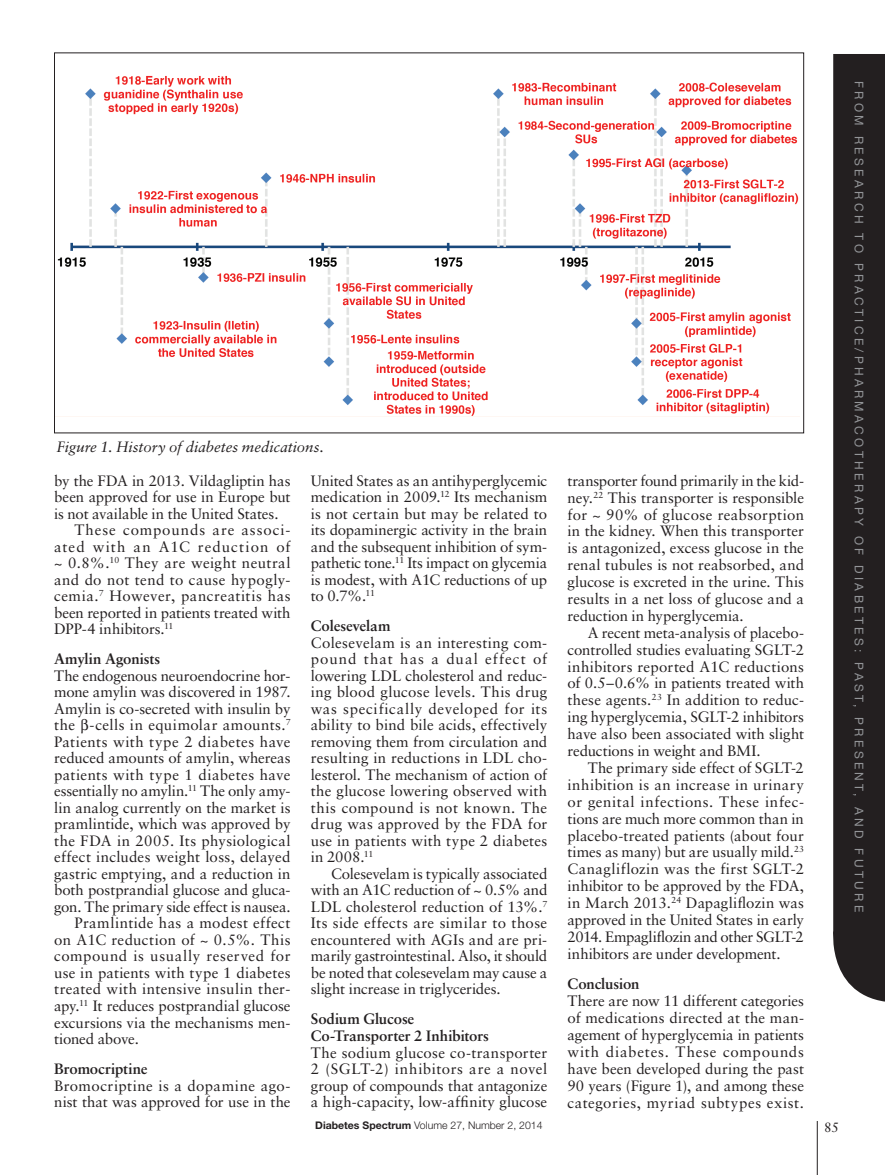
<style>
.page{position:relative;width:885px;height:1175px;background:#fff}
.page>*{position:absolute;margin:0;border:0;box-sizing:border-box;transform-origin:0 0}
._3-RTP_1st_Paragraph{font:15px/16.5px "Sabon LT Std";color:#231f20;text-align:justify}
._3-RTP_2nd_Paragraph{font:15px/16.5px "Sabon LT Std";letter-spacing:-.01em;color:#231f20;text-align:justify}
._1-Subhead-1{font:700 15px/16.5px "Sabon LT Std";letter-spacing:-.005em;color:#231f20}
._5-Figure_caption{font:italic 15px "Sabon LT Std";color:#231f20}
.t1{font:13.5px "Sabon LT Std";color:#231f20}
.t2{font:12px "Helvetica Neue";letter-spacing:.28em;color:#939598}
.t3{font:300 10.5px "Helvetica Neue LT Std";color:#231f20}
.s1{font-weight:700}
</style>
<div class="page">
<hr style="left:816px;top:1120px;width:1px;height:54px;background:#231f20">
<svg style="left:833px;top:54px;width:51px;height:948px;background:#292526"></svg>
<img style="left:57px;top:75px;width:742px;height:341px">
<p class="_5-Figure_caption" style="left:56px;top:438px;width:269px">Figure 1. History of diabetes medications.</p>
<p class="_3-RTP_1st_Paragraph" style="left:54px;top:472px;width:238px">by the FDA in 2013. Vildagliptin has been approved for use in Europe but is not available in the United States.</p>
<p class="_3-RTP_2nd_Paragraph" style="left:54px;top:521px;width:238px;text-indent:20px">These compounds are associ&shy;ated with an A1C reduction of ~ 0.8%.<sup>10</sup> They are weight neutral and do not tend to cause hypogly&shy;cemia.<sup>7</sup> However, pancreatitis has been reported in patients treated with DPP-4 inhibitors.<sup>11</sup></p>
<p class="_1-Subhead-1" style="left:54px;top:650px;width:108px">Amylin Agonists</p>
<p class="_3-RTP_1st_Paragraph" style="left:54px;top:667px;width:238px">The endogenous neuroendocrine hor&shy;mone amylin was discovered in 1987.<br>Amylin is co-secreted with insulin by the -cells in equimolar amounts.<sup>7<br></sup>Patients with type 2 diabetes have reduced amounts of amylin, whereas patients with type 1 diabetes have essentially no amylin.<sup>11</sup> The only amy&shy;lin analog currently on the market is pramlintide, which was approved by the FDA in 2005. Its physiological effect includes weight loss, delayed gastric emptying, and a reduction in both postprandial glucose and gluca&shy;gon. The primary side effect is nausea.</p>
<p class="_3-RTP_2nd_Paragraph" style="left:54px;top:914px;width:238px;text-indent:20px">Pramlintide has a modest effect on A1C reduction of ~ 0.5%. This compound is usually reserved for use in patients with type 1 diabetes treated with intensive insulin ther&shy;apy.<sup>11</sup> It reduces postprandial glucose excursions via the mechanisms men&shy;tioned above.</p>
<p class="_1-Subhead-1" style="left:54px;top:1060px;width:95px">Bromocriptine</p>
<p class="_3-RTP_1st_Paragraph" style="left:54px;top:1076px;width:238px">Bromocriptine is a dopamine ago&shy;nist that was approved for use in the</p>
<p class="_3-RTP_1st_Paragraph" style="left:311px;top:472px;width:238px">United States as an antihyperglycemic medication in 2009.<sup>12</sup> Its mechanism is not certain but may be related to its dopaminergic activity in the brain and the subsequent inhibition of sym&shy;pathetic tone.<sup>11</sup> Its impact on glycemia is modest, with A1C reductions of up to 0.7%.<sup>11</sup></p>
<p class="_1-Subhead-1" style="left:311px;top:617px;width:81px">Colesevelam</p>
<p class="_3-RTP_1st_Paragraph" style="left:311px;top:634px;width:238px">Colesevelam is an interesting com&shy;pound that has a dual effect of lowering LDL cholesterol and reduc&shy;ing blood glucose levels. This drug was specifically developed for its ability to bind bile acids, effectively removing them from circulation and resulting in reductions in LDL cho&shy;lesterol. The mechanism of action of the glucose lowering observed with this compound is not known. The drug was approved by the FDA for use in patients with type 2 diabetes in 2008.<sup>11</sup></p>
<p class="_3-RTP_2nd_Paragraph" style="left:311px;top:865px;width:238px;text-indent:20px">Colesevelam is typically associated with an A1C reduction of ~ 0.5% and LDL cholesterol reduction of 13%.<sup>7<br></sup>Its side effects are similar to those encountered with AGIs and are pri&shy;marily gastrointestinal. Also, it should be noted that colesevelam may cause a slight increase in triglycerides.</p>
<p class="_1-Subhead-1" style="left:311px;top:1010px;width:180px">Sodium Glucose<br>Co-Transporter 2 Inhibitors</p>
<p class="_3-RTP_1st_Paragraph" style="left:311px;top:1043px;width:238px">The sodium glucose co-transporter 2 (SGLT-2) inhibitors are a novel group of compounds that antagonize a high-capacity, low-affinity glucose</p>
<p class="_3-RTP_1st_Paragraph" style="left:567px;top:472px;width:238px;line-height:17px">transporter found primarily in the kid&shy;ney.<sup>22</sup> This transporter is responsible for ~ 90% of glucose reabsorption in the kidney. When this transporter is antagonized, excess glucose in the renal tubules is not reabsorbed, and glucose is excreted in the urine. This results in a net loss of glucose and a reduction in hyperglycemia.</p>
<p class="_3-RTP_2nd_Paragraph" style="left:567px;top:624px;width:238px;line-height:17px;text-indent:20px">A recent meta-analysis of placebo&shy;controlled studies evaluating SGLT-2 inhibitors reported A1C reductions of 0.5–0.6% in patients treated with these agents.<sup>23</sup> In addition to reduc&shy;ing hyperglycemia, SGLT-2 inhibitors have also been associated with slight reductions in weight and BMI.</p>
<p class="_3-RTP_2nd_Paragraph" style="left:567px;top:759px;width:238px;line-height:17px;text-indent:20px">The primary side effect of SGLT-2 inhibition is an increase in urinary or genital infections. These infec&shy;tions are much more common than in placebo-treated patients (about four times as many) but are usually mild.<sup>23<br></sup>Canagliflozin was the first SGLT-2 inhibitor to be approved by the FDA, in March 2013.<sup>24</sup> Dapagliflozin was approved in the United States in early 2014. Empagliflozin and other SGLT-2 inhibitors are under development.</p>
<p class="_1-Subhead-1" style="left:567px;top:975px;width:73px">Conclusion</p>
<p class="_3-RTP_1st_Paragraph" style="left:567px;top:992px;width:238px;line-height:17px">There are now 11 different categories of medications directed at the man&shy;agement of hyperglycemia in patients with diabetes. These compounds have been developed during the past 90 years (Figure 1), and among these categories, myriad subtypes exist.</p>
<p class="t3" style="left:315px;top:1118px;width:229px"><span class="s1">Diabetes Spectrum</span> Volume 27, Number 2, 2014</p>
<p class="t1" style="left:823px;top:1119px;width:17px">85</p>
<p class="t2" style="left:866px;top:81px;width:832px;rotate:90deg">FROM RESEARCH TO PRACTICE/PHARMACOTHERAPY OF DIABETES: PAST, PRESENT, AND FUTURE</p>
</div>
